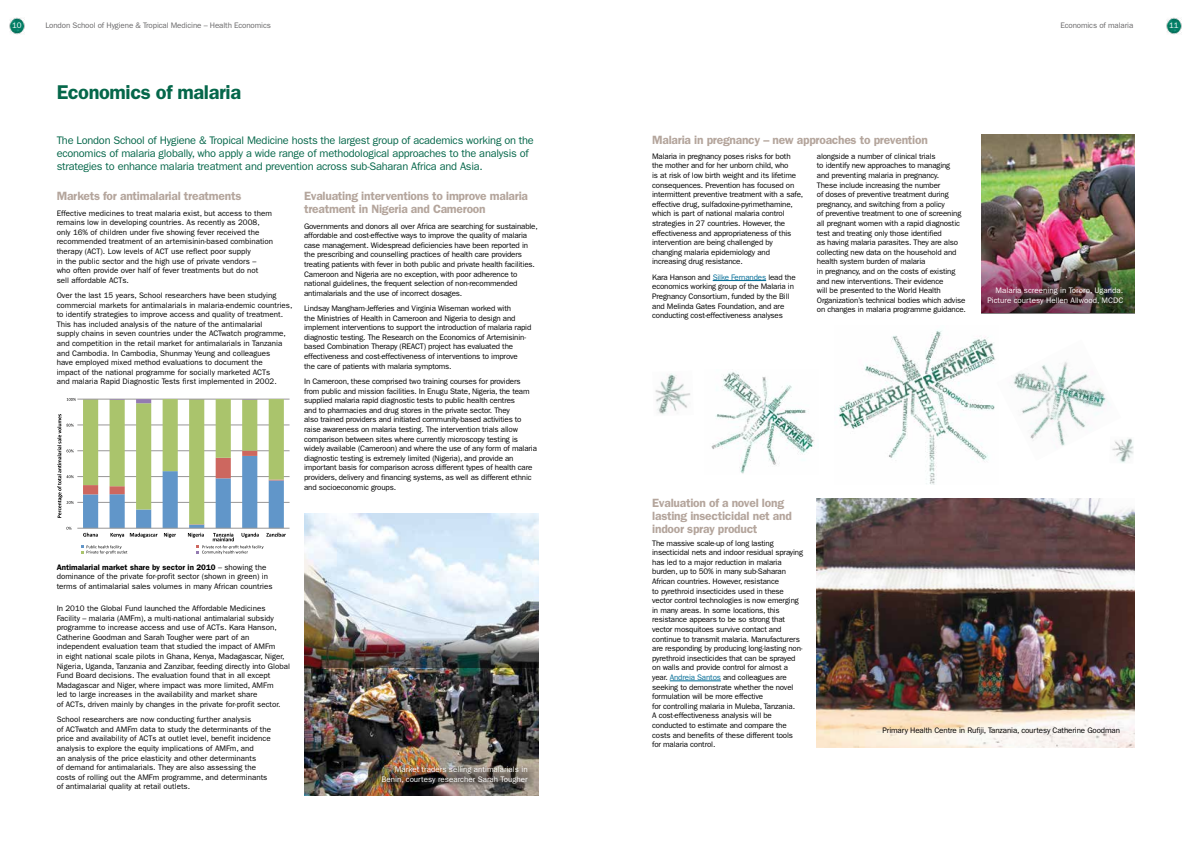
<style>
.page{position:relative;width:1191px;height:842px;background:#fff}
.page>*{position:absolute;margin:0;border:0;box-sizing:border-box;transform-origin:0 0}
.t1{font:600 20px "Franklin Gothic LT";letter-spacing:-.02em;color:#05674a}
.Sub_Header{font:600 12px/13px "Franklin Gothic LT";letter-spacing:-.02em;color:#b4a59c}
.body_copy{font:600 12px "Franklin Gothic LT";letter-spacing:-.02em;color:#b4a59c}
.Intro_Para{font:11px/13.2px "Franklin Gothic LT";letter-spacing:-.02em;color:#05674a}
.body_copy-2{font:8px/9.6px "Franklin Gothic LT";letter-spacing:-.015em;color:#000}
.Sub_Header-2{font:8px/9.6px "Franklin Gothic LT";letter-spacing:-.02em;color:#000}
.body_copy-3{font:8px/9.6px "Franklin Gothic LT";color:#fff;text-align:right}
.body_copy-4{font:8px "Franklin Gothic LT";letter-spacing:-.015em;color:#696869}
.s1{color:#006c96}
.s2{font-weight:600}
</style>
<div class="page">
<img style="left:1166px;top:18px;width:15px;height:16px">
<img style="left:9px;top:18px;width:16px;height:16px">
<img style="left:304px;top:513px;width:235px;height:282px">
<img style="left:370px;top:766px;width:164px;height:19px">
<img style="left:304px;top:634px;width:235px;height:34px">
<hr style="left:712px;top:280px;width:54px;height:1px;background:#006c96">
<hr style="left:670px;top:681px;width:51px;height:1px;background:#006c96">
<img style="left:711px;top:372px;width:103px;height:102px">
<img style="left:1013px;top:362px;width:97px;height:84px">
<img style="left:1109px;top:436px;width:25px;height:27px">
<img style="left:655px;top:373px;width:36px;height:42px">
<img style="left:838px;top:330px;width:158px;height:154px">
<img style="left:981px;top:135px;width:153px;height:117px">
<hr style="left:77px;top:502px;width:212px;height:1px;background:#989797">
<hr style="left:77px;top:476px;width:212px;height:1px;background:#989797">
<hr style="left:77px;top:451px;width:212px;height:1px;background:#989797">
<hr style="left:77px;top:425px;width:212px;height:1px;background:#989797">
<hr style="left:77px;top:399px;width:212px;height:1px;background:#989797">
<hr style="left:77px;top:528px;width:212px;height:1px;background:#989797">
<svg style="left:57px;top:398px;width:229px;height:156px"></svg>
<img style="left:981px;top:252px;width:153px;height:61px">
<img style="left:817px;top:499px;width:317px;height:248px">
<p class="body_copy-3" style="left:12px;top:21px;width:11px">10</p>
<p class="body_copy-4" style="left:45px;top:21px;width:227px">London School of Hygiene &amp; Tropical Medicine – Health Economics</p>
<p class="body_copy-4" style="left:1060px;top:21px;width:74px">Economics of malaria</p>
<p class="body_copy-3" style="left:1169px;top:21px;width:11px">11</p>
<p class="t1" style="left:57px;top:80px;width:186px">Economics of malaria</p>
<p class="Intro_Para" style="left:57px;top:133px;width:478px">The London School of Hygiene &amp; Tropical Medicine hosts the largest group of academics working on the economics of malaria globally, who apply a wide range of methodological approaches to the analysis of strategies to enhance malaria treatment and prevention across sub-Saharan Africa and Asia.</p>
<p class="Sub_Header" style="left:652px;top:133px;width:277px">Malaria in pregnancy – new approaches to prevention</p>
<p class="body_copy-2" style="left:652px;top:151px;width:153px">Malaria in pregnancy poses risks for both the mother and for her unborn child, who<br>is at risk of low birth weight and its lifetime consequences. Prevention has focused on intermittent preventive treatment with a safe, effective drug, sulfadoxine-pyrimethamine, which is part of national malaria control strategies in 27 countries. However, the effectiveness and appropriateness of this intervention are being challenged by changing malaria epidemiology and increasing drug resistance.</p>
<p class="body_copy-2" style="left:652px;top:272px;width:145px">Kara Hanson and <span class="s1">Silke Fernandes</span> lead the economics working group of the Malaria in Pregnancy Consortium, funded by the Bill and Melinda Gates Foundation, and are conducting cost-effectiveness analyses</p>
<p class="body_copy-2" style="left:817px;top:151px;width:150px">alongside a number of clinical trials<br>to identify new approaches to managing<br>and preventing malaria in pregnancy.<br>These include increasing the number<br>of doses of preventive treatment during pregnancy, and switching from a policy<br>of preventive treatment to one of screening all pregnant women with a rapid diagnostic test and treating only those identified<br>as having malaria parasites. They are also collecting new data on the household and health system burden of malaria<br>in pregnancy, and on the costs of existing and new interventions. Their evidence<br>will be presented to the World Health Organization’s technical bodies which advise on changes in malaria programme guidance.</p>
<p class="body_copy" style="left:57px;top:189px;width:186px">Markets for antimalarial treatments</p>
<p class="body_copy-2" style="left:57px;top:208px;width:218px">Effective medicines to treat malaria exist, but access to them remains low in developing countries. As recently as 2008, only 16% of children under five showing fever received the recommended treatment of an artemisinin-based combination therapy (ACT). Low levels of ACT use reflect poor supply<br>in the public sector and the high use of private vendors –<br>who often provide over half of fever treatments but do not<br>sell affordable ACTs.</p>
<p class="body_copy-2" style="left:57px;top:291px;width:237px">Over the last 15 years, School researchers have been studying commercial markets for antimalarials in malaria-endemic countries, to identify strategies to improve access and quality of treatment.<br>This has included analysis of the nature of the antimalarial<br>supply chains in seven countries under the ACTwatch programme, and competition in the retail market for antimalarials in Tanzania and Cambodia. In Cambodia, Shunmay Yeung and colleagues<br>have employed mixed method evaluations to document the<br>impact of the national programme for socially marketed ACTs<br>and malaria Rapid Diagnostic Tests first implemented in 2002.</p>
<p class="Sub_Header" style="left:304px;top:190px;width:225px">Evaluating interventions to improve malaria treatment in Nigeria and Cameroon</p>
<p class="Sub_Header-2" style="left:304px;top:221px;width:235px">Governments and donors all over Africa are searching for sustainable, affordable and cost-effective ways to improve the quality of malaria case management. Widespread deficiencies have been reported in the prescribing and counselling practices of health care providers treating patients with fever in both public and private health facilities.<br>Cameroon and Nigeria are no exception, with poor adherence to national guidelines, the frequent selection of non-recommended antimalarials and the use of incorrect dosages.</p>
<p class="Sub_Header-2" style="left:304px;top:304px;width:229px">Lindsay Mangham-Jefferies and Virginia Wiseman worked with<br>the Ministries of Health in Cameroon and Nigeria to design and implement interventions to support the introduction of malaria rapid diagnostic testing. The Research on the Economics of Artemisinin&shy;based Combination Therapy (REACT) project has evaluated the effectiveness and cost-effectiveness of interventions to improve<br>the care of patients with malaria symptoms.</p>
<p class="Sub_Header-2" style="left:304px;top:376px;width:234px">In Cameroon, these comprised two training courses for providers from public and mission facilities. In Enugu State, Nigeria, the team supplied malaria rapid diagnostic tests to public health centres<br>and to pharmacies and drug stores in the private sector. They<br>also trained providers and initiated community-based activities to raise awareness on malaria testing. The intervention trials allow comparison between sites where currently microscopy testing is widely available (Cameroon) and where the use of any form of malaria diagnostic testing is extremely limited (Nigeria), and provide an important basis for comparison across different types of health care providers, delivery and financing systems, as well as different ethnic and socioeconomic groups.</p>
<p class="body_copy-3" style="left:987px;top:286px;width:137px">Malaria screening in Tororo, Uganda.<br>Picture courtesy Hellen Allwood, MCDC</p>
<p class="body_copy-2" style="left:57px;top:562px;width:217px"><span class="s2">Antimalarial market share by sector in 2010</span> – showing the dominance of the private for-profit sector (shown in green) in terms of antimalarial sales volumes in many African countries</p>
<p class="body_copy-2" style="left:57px;top:603px;width:235px">In 2010 the Global Fund launched the Affordable Medicines Facility – malaria (AMFm), a multi-national antimalarial subsidy programme to increase access and use of ACTs. Kara Hanson, Catherine Goodman and Sarah Tougher were part of an independent evaluation team that studied the impact of AMFm<br>in eight national scale pilots in Ghana, Kenya, Madagascar, Niger, Nigeria, Uganda, Tanzania and Zanzibar, feeding directly into Global Fund Board decisions. The evaluation found that in all except Madagascar and Niger, where impact was more limited, AMFm<br>led to large increases in the availability and market share<br>of ACTs, driven mainly by changes in the private for-profit sector.</p>
<p class="body_copy-2" style="left:57px;top:715px;width:216px">School researchers are now conducting further analysis<br>of ACTwatch and AMFm data to study the determinants of the price and availability of ACTs at outlet level, benefit incidence analysis to explore the equity implications of AMFm, and<br>an analysis of the price elasticity and other determinants<br>of demand for antimalarials. They are also assessing the costs of rolling out the AMFm programme, and determinants of antimalarial quality at retail outlets.</p>
<p class="body_copy-3" style="left:381px;top:765px;width:148px">Market traders selling antimalarials in<br>Benin, courtesy researcher Sarah Tougher</p>
<p class="Sub_Header" style="left:652px;top:497px;width:141px">Evaluation of a novel long lasting insecticidal net and indoor spray product</p>
<p class="body_copy-2" style="left:652px;top:538px;width:152px">The massive scale-up of long lasting insecticidal nets and indoor residual spraying has led to a major reduction in malaria burden, up to 50% in many sub-Saharan African countries. However, resistance<br>to pyrethroid insecticides used in these vector control technologies is now emerging in many areas. In some locations, this resistance appears to be so strong that vector mosquitoes survive contact and continue to transmit malaria. Manufacturers are responding by producing long-lasting non&shy;pyrethroid insecticides that can be sprayed on walls and provide control for almost a year. <span class="s1">Andreia Santos</span> and colleagues are seeking to demonstrate whether the novel formulation will be more effective<br>for controlling malaria in Muleba, Tanzania.<br>A cost-effectiveness analysis will be conducted to estimate and compare the costs and benefits of these different tools for malaria control.</p>
<p class="body_copy-2" style="left:882px;top:726px;width:239px">Primary Health Centre in Rufiji, Tanzania, courtesy Catherine Goodman</p>
</div>
